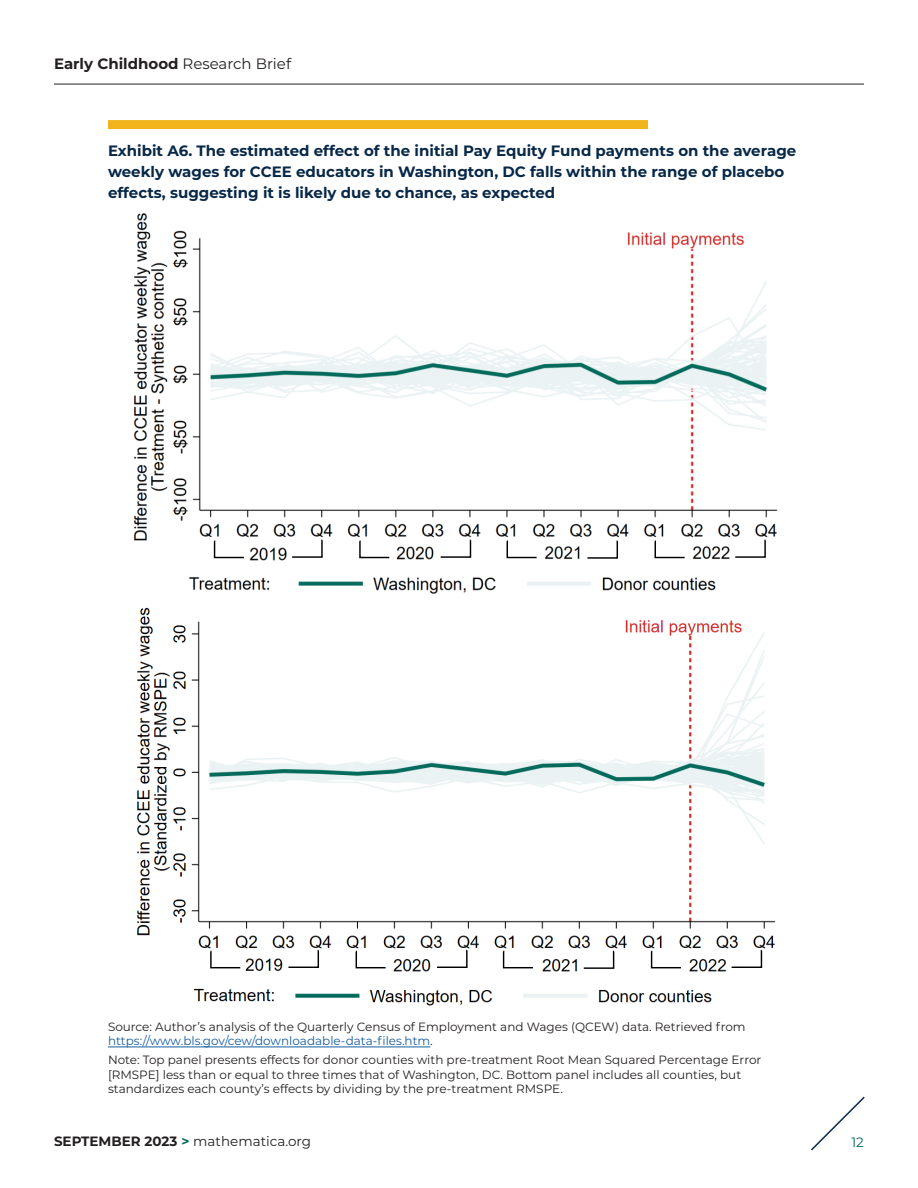
<style>
.page{position:relative;width:918px;height:1188px;background:#fff}
.page>*{position:absolute;margin:0;border:0;box-sizing:border-box;transform-origin:0 0}
.t1{font:700 15px/21px "Montserrat";color:#082848}
.t2{font:700 15px "Montserrat";color:#231f20}
.t3{font:13.5px "Montserrat";color:#231f20}
.t4{font:13.5px "Montserrat";color:#066a5b}
.t5{font:12px/14.4px "Montserrat";color:#231f20}
.s1{font-weight:400}
.s2{color:#175d9e}
.s3{font-weight:700}
.s4{font-weight:700;color:#066a5b}
</style>
<div class="page">
<hr style="left:54px;top:84px;width:810px;height:1px;background:#231f20">
<div style="left:108px;top:120px;width:540px;height:9px;background:#f1b41c"></div>
<img style="left:134px;top:213px;width:644px;height:381px">
<svg style="left:213px;top:540px;width:32px;height:19px"></svg>
<svg style="left:358px;top:540px;width:33px;height:19px"></svg>
<svg style="left:505px;top:540px;width:33px;height:19px"></svg>
<svg style="left:653px;top:540px;width:33px;height:19px"></svg>
<svg style="left:291px;top:539px;width:33px;height:20px"></svg>
<svg style="left:439px;top:539px;width:33px;height:20px"></svg>
<svg style="left:586px;top:540px;width:33px;height:19px"></svg>
<svg style="left:734px;top:539px;width:33px;height:20px"></svg>
<img style="left:136px;top:607px;width:640px;height:399px">
<svg style="left:209px;top:950px;width:33px;height:19px"></svg>
<svg style="left:354px;top:950px;width:33px;height:19px"></svg>
<svg style="left:502px;top:950px;width:32px;height:19px"></svg>
<svg style="left:650px;top:950px;width:32px;height:19px"></svg>
<svg style="left:287px;top:949px;width:33px;height:20px"></svg>
<svg style="left:436px;top:949px;width:33px;height:20px"></svg>
<svg style="left:582px;top:950px;width:33px;height:20px"></svg>
<svg style="left:730px;top:949px;width:33px;height:20px"></svg>
<hr style="left:108px;top:1047px;width:322px;height:1px;background:#175d9e">
<svg style="left:811px;top:1096px;width:54px;height:55px"></svg>
<p class="t2" style="left:54px;top:52px;width:239px">Early Childhood <span class="s1">Research Brief</span></p>
<p class="t1" style="left:108px;top:139px;width:690px">Exhibit A6. The estimated effect of the initial Pay Equity Fund payments on the average weekly wages for CCEE educators in Washington, DC falls within the range of placebo effects, suggesting it is likely due to chance, as expected</p>
<p class="t5" style="left:108px;top:1019px;width:639px">Source: Author’s analysis of the Quarterly Census of Employment and Wages (QCEW) data. Retrieved from <span class="s2">https://www.bls.gov/cew/downloadable-data-files.htm</span>.</p>
<p class="t5" style="left:108px;top:1052px;width:655px">Note: Top panel presents effects for donor counties with pre-treatment Root Mean Squared Percentage Error [RMSPE] less than or equal to three times that of Washington, DC. Bottom panel includes all counties, but standardizes each county’s effects by dividing by the pre-treatment RMSPE.</p>
<p class="t3" style="left:54px;top:1132px;width:258px"><span class="s3">SEPTEMBER 2023</span> <span class="s4">&gt;</span> mathematica.org</p>
<p class="t4" style="left:851px;top:1133px;width:14px">12</p>
</div>
